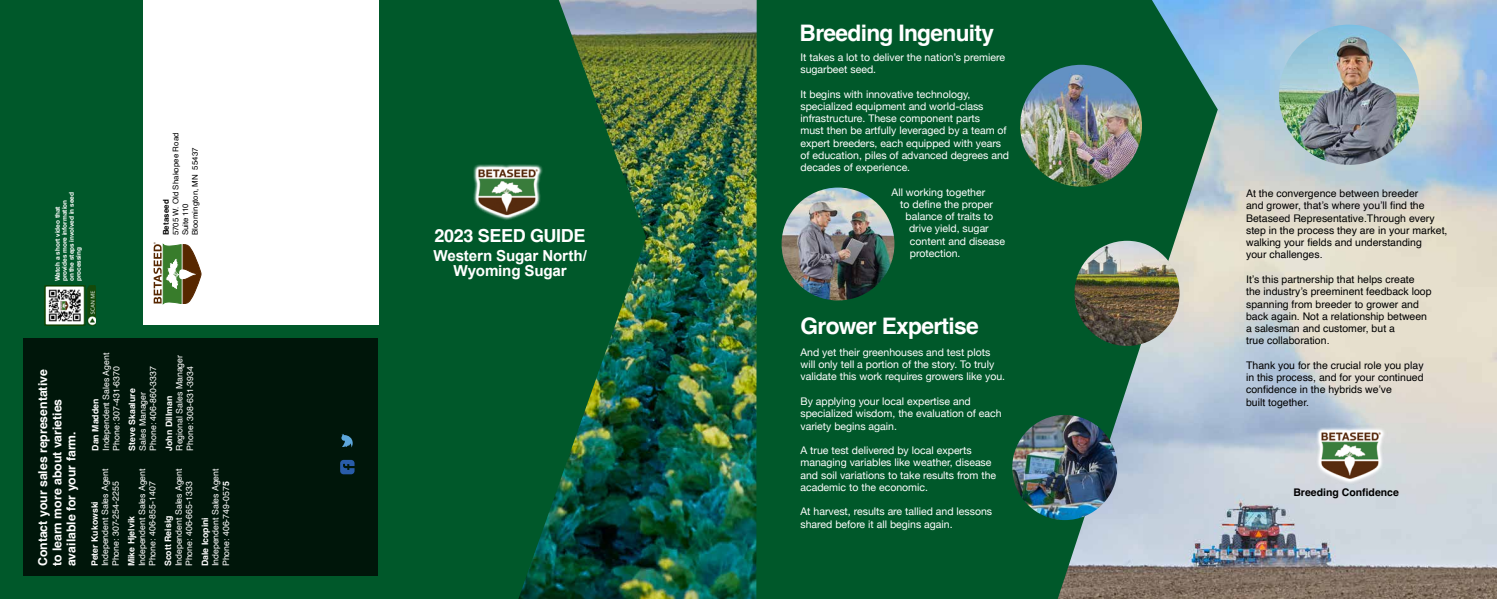
<style>
.page{position:relative;width:1497px;height:599px;background:#fff}
.page>*{position:absolute;margin:0;border:0;box-sizing:border-box;transform-origin:0 0}
.t1{font:700 22.75px "Helvetica";letter-spacing:-.03em;color:#fff}
.t2{font:700 17.94px "Helvetica";letter-spacing:-.02em;color:#fff}
.t3{font:700 15.14px/14.5px "Arial";letter-spacing:-.01em;color:#fff;text-align:center}
.t4{font:700 12.25px/14px "Helvetica";color:#fff}
.t5{font:10.5px/12.2px "Helvetica Neue";color:#fff}
.t6{font:10.5px/12.2px "Helvetica";color:#000}
.t7{font:700 10.5px "Helvetica";color:#000}
.t8{font:8.75px/10.5px "Helvetica";color:#fff}
.t9{font:700 8.75px "Helvetica";color:#fff}
.t10{font:7.88px/9.6px "Helvetica";letter-spacing:.01em;color:#000}
.t11{font:700 7.88px "Helvetica";letter-spacing:.015em;color:#000}
.t12{font:700 6.48px/7.1px "Helvetica Neue";color:#fff}
.s1{font-weight:700}
</style>
<div class="page">
<img style="left:646px;top:0;width:110px;height:598px">
<svg style="left:393px;top:0;width:253px;height:598px;background:#0b5a2f"></svg>
<img style="left:472px;top:162px;width:72px;height:71px">
<div style="left:0;top:0;width:393px;height:598px;background:#00582a"></div>
<div style="left:143px;top:0;width:235px;height:324px;background:#fff"></div>
<div style="left:24px;top:338px;width:354px;height:237px;background:#00160a"></div>
<svg style="left:154px;top:242px;width:47px;height:61px"></svg>
<svg style="left:341px;top:434px;width:12px;height:13px"></svg>
<svg style="left:340px;top:460px;width:14px;height:14px"></svg>
<img style="left:1217px;top:0;width:279px;height:598px">
<svg style="left:756px;top:0;width:461px;height:598px;background:#1e6945"></svg>
<img style="left:1278px;top:25px;width:140px;height:140px;border-radius:70px">
<img style="left:1020px;top:65px;width:121px;height:122px;border-radius:61px">
<img style="left:781px;top:187px;width:113px;height:113px;border-radius:56px">
<img style="left:1012px;top:415px;width:105px;height:105px;border-radius:53px">
<img style="left:1074px;top:241px;width:105px;height:105px;border-radius:53px">
<img style="left:1313px;top:424px;width:73px;height:60px">
<img style="left:44px;top:285px;width:51px;height:41px">
<p class="t12" style="left:54px;top:281px;width:91px;rotate:-90deg">Watch a short video that provides more information on the steps involved in seed processing</p>
<p class="t10" style="left:171px;top:235px;width:104px;rotate:-90deg">5705 W. Old Shakopee Road<br>Suite 110<br>Bloomington, MN 55437</p>
<p class="t11" style="left:161px;top:235px;width:37px;rotate:-90deg">Betaseed</p>
<p class="t4" style="left:37px;top:566px;width:198px;rotate:-90deg">Contact your sales representative to learn more about varieties available for your farm.</p>
<p class="t8" style="left:101px;top:450px;width:99px;rotate:-90deg">Independent Sales Agent<br>Phone: 307-431-6370</p>
<p class="t9" style="left:90px;top:450px;width:54px;rotate:-90deg">Dan Madden</p>
<p class="t8" style="left:100px;top:566px;width:99px;rotate:-90deg">Independent Sales Agent<br>Phone: 307-254-2255</p>
<p class="t9" style="left:89px;top:566px;width:67px;rotate:-90deg">Peter Kukowski</p>
<p class="t8" style="left:138px;top:450px;width:86px;rotate:-90deg">Sales Manager<br>Phone: 406-860-3337</p>
<p class="t9" style="left:127px;top:450px;width:64px;rotate:-90deg">Steve Skaalure</p>
<p class="t8" style="left:137px;top:566px;width:99px;rotate:-90deg">Independent Sales Agent<br>Phone: 406-855-1407</p>
<p class="t9" style="left:126px;top:566px;width:52px;rotate:-90deg">Mike Hjelvik</p>
<p class="t8" style="left:174px;top:450px;width:97px;rotate:-90deg">Regional Sales Manager<br>Phone: 308-631-3934</p>
<p class="t9" style="left:164px;top:450px;width:56px;rotate:-90deg">John Dillman</p>
<p class="t8" style="left:174px;top:566px;width:99px;rotate:-90deg">Independent Sales Agent<br>Phone: 406-665-1333</p>
<p class="t9" style="left:163px;top:566px;width:52px;rotate:-90deg">Scott Reisig</p>
<p class="t8" style="left:210px;top:566px;width:99px;rotate:-90deg">Independent Sales Agent<br>Phone: 406-749-057<span class="s1">5</span></p>
<p class="t9" style="left:200px;top:566px;width:51px;rotate:-90deg">Dale Icopini</p>
<h2 class="t2" style="left:434px;top:224px;width:152px">2023 SEED GUIDE</h2>
<h3 class="t3" style="left:433px;top:249px;width:155px">Western Sugar North/<br>Wyoming Sugar</h3>
<h1 class="t1" style="left:799px;top:19px;width:196px">Breeding Ingenuity</h1>
<p class="t5" style="left:800px;top:52px;width:206px">It takes a lot to deliver the nation’s premiere sugarbeet seed.</p>
<p class="t5" style="left:800px;top:88px;width:210px">It begins with innovative technology, specialized equipment and world-class infrastructure. These component parts<br>must then be artfully leveraged by a team of expert breeders, each equipped with years of education, piles of advanced degrees and decades of experience.</p>
<p class="t5" style="left:891px;top:186px;width:95px">All working together</p>
<p class="t5" style="left:900px;top:199px;width:94px">to define the proper</p>
<p class="t5" style="left:905px;top:211px;width:89px">balance of traits to</p>
<p class="t5" style="left:909px;top:223px;width:81px">drive yield, sugar</p>
<p class="t5" style="left:909px;top:235px;width:97px">content and disease</p>
<p class="t5" style="left:909px;top:248px;width:52px">protection.</p>
<h1 class="t1" style="left:800px;top:312px;width:180px">Grower Expertise</h1>
<p class="t5" style="left:800px;top:346px;width:206px">And yet their greenhouses and test plots will only tell a portion of the story. To truly validate this work requires growers like you.</p>
<p class="t5" style="left:800px;top:395px;width:203px">By applying your local expertise and specialized wisdom, the evaluation of each variety begins again.</p>
<p class="t5" style="left:800px;top:444px;width:197px">A true test delivered by local experts managing variables like weather, disease and soil variations to take results from the academic to the economic.</p>
<p class="t5" style="left:800px;top:506px;width:193px">At harvest, results are tallied and lessons shared before it all begins again.</p>
<p class="t6" style="left:1245px;top:187px;width:203px">At the convergence between breeder<br>and grower, that’s where you’ll find the Betaseed Representative.Through every step in the process they are in your market, walking your fields and understanding<br>your challenges.</p>
<p class="t6" style="left:1245px;top:273px;width:187px">It’s this partnership that helps create the industry’s preeminent feedback loop spanning from breeder to grower and back again. Not a relationship between a salesman and customer, but a<br>true collaboration.</p>
<p class="t6" style="left:1245px;top:359px;width:179px">Thank you for the crucial role you play in this process, and for your continued confidence in the hybrids we’ve<br>built together.</p>
<p class="t7" style="left:1293px;top:486px;width:107px">Breeding Confidence</p>
</div>
